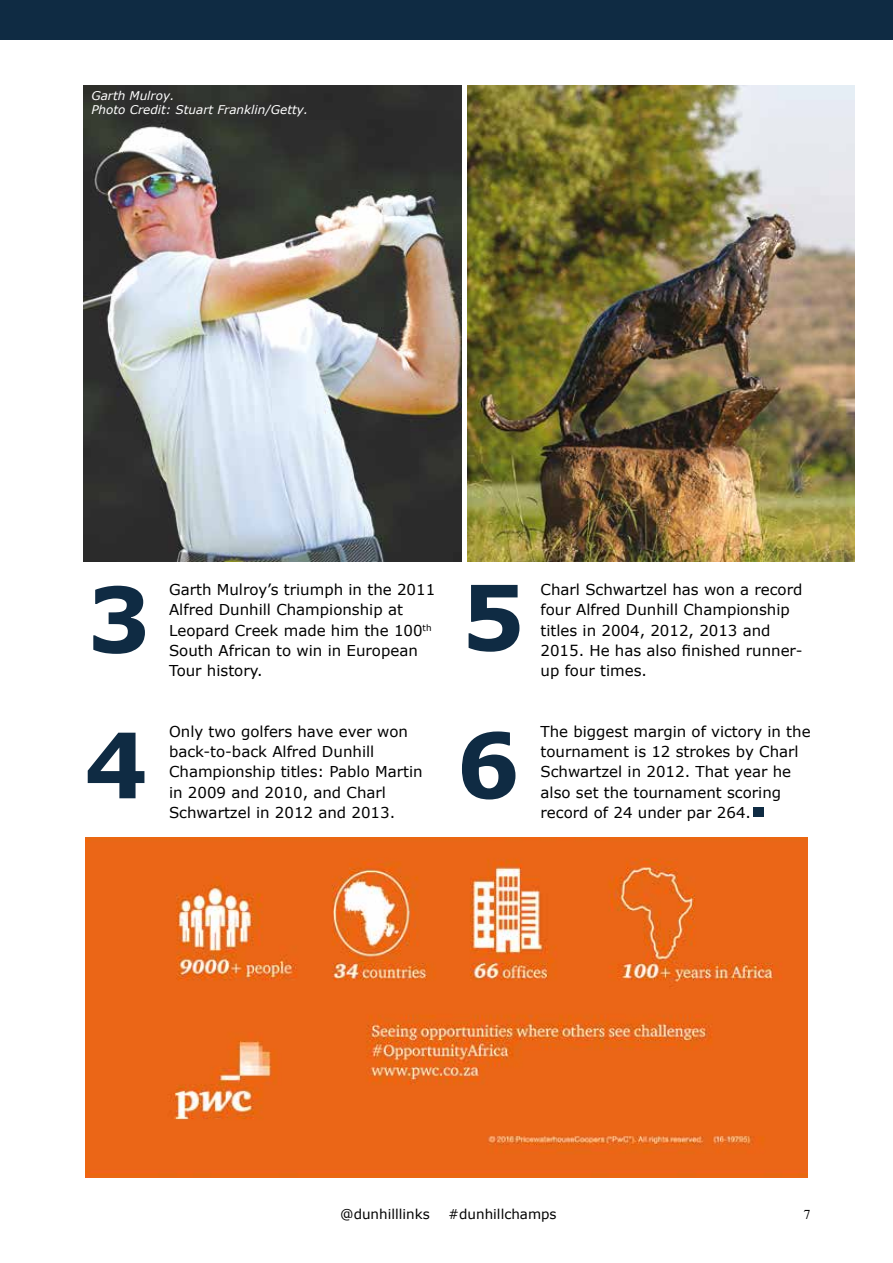
<style>
.page{position:relative;width:893px;height:1263px;background:#fff}
.page>*{position:absolute;margin:0;border:0;box-sizing:border-box;transform-origin:0 0}
.t1{font:700 90px/145.6px "Verdana";color:#0f2b43}
.t2{font:15px/20.2px "Verdana";color:#000}
.t3{font:13.5px "Verdana";color:#000}
.t4{font:13.5px "Times";color:#000}
.t5{font:italic 12px/14.4px "Verdana";color:#fff}
</style>
<div class="page">
<div style="left:0;top:0;width:893px;height:40px;background:#0f2b43"></div>
<div style="left:753px;top:807px;width:11px;height:9px;background:#0f2b43"></div>
<img style="left:85px;top:838px;width:723px;height:340px">
<img style="left:468px;top:85px;width:387px;height:476px">
<img style="left:84px;top:85px;width:377px;height:476px">
<p class="t5" style="left:91px;top:88px;width:218px">Garth Mulroy.<br>Photo Credit: Stuart Franklin/Getty.</p>
<h1 class="t1" style="left:84px;top:545px;width:69px">3<br>4</h1>
<p class="t2" style="left:541px;top:579px;width:263px">Charl Schwartzel has won a record four Alfred Dunhill Championship titles in 2004, 2012, 2013 and<br>2015. He has also finished runner&shy;up four times.</p>
<p class="t2" style="left:169px;top:579px;width:268px">Garth Mulroy’s triumph in the 2011<br>Alfred Dunhill Championship at<br>Leopard Creek made him the 100<sup>th<br></sup>South African to win in European<br>Tour history.</p>
<h1 class="t1" style="left:456px;top:542px;width:71px;line-height:147.8px">5<br>6</h1>
<p class="t2" style="left:169px;top:721px;width:255px">Only two golfers have ever won back-to-back Alfred Dunhill<br>Championship titles: Pablo Martin in 2009 and 2010, and Charl<br>Schwartzel in 2012 and 2013.</p>
<p class="t2" style="left:541px;top:721px;width:271px">The biggest margin of victory in the tournament is 12 strokes by Charl<br>Schwartzel in 2012. That year he also set the tournament scoring record of 24 under par 264.</p>
<p class="t3" style="left:340px;top:1205px;width:91px">@dunhilllinks</p>
<p class="t3" style="left:448px;top:1205px;width:110px">#dunhillchamps</p>
<p class="t4" style="left:804px;top:1202px;width:8px">7</p>
</div>
